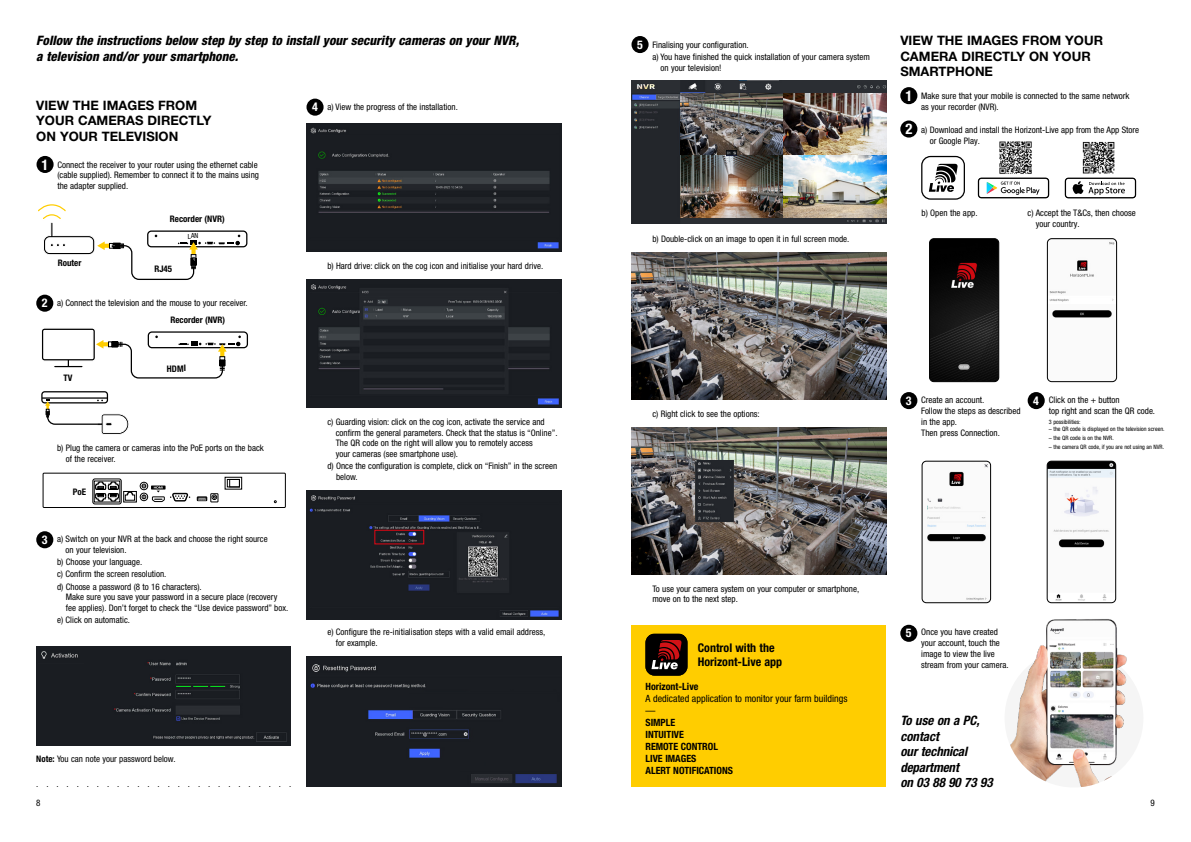
<style>
.page{position:relative;width:1191px;height:842px;background:#fff}
.page>*{position:absolute;margin:0;border:0;box-sizing:border-box;transform-origin:0 0}
.t1{font:italic 800 condensed 13px/15.6px "Helvetica Neue LT Pro";color:#000}
.t2{font:700 13px/15.6px "Helvetica Neue LT Pro";color:#000}
.t3{font:italic 700 condensed 13px/15.6px "Helvetica Neue LT Pro";letter-spacing:-.005em;color:#000}
.t4{font:700 condensed 12px/14.4px "Helvetica Neue LT Pro";color:#000}
.t5{font:700 condensed 12px "Helvetica Neue LT Pro";color:#fff}
.t6{font:700 condensed 10px/12px "Helvetica Neue LT Pro";color:#000}
.t7{font:condensed 10px/12px "Helvetica Neue LT Pro";color:#000}
.t8{font:condensed 9px/10.8px "Helvetica Neue LT Pro";color:#000}
.t9{font:700 condensed 9px "Helvetica Neue LT Pro";color:#000}
.t10{font:condensed 6px "Helvetica Neue LT Pro";color:#000}
.s1{font-weight:700;font-size:14.6px;color:#fff}
.s2{font-weight:700;font-size:12px;color:#fff}
.s3{font-weight:700}
</style>
<div class="page">
<div style="left:36px;top:295px;width:17px;height:17px;background:#000;border-radius:50%"></div>
<div style="left:148px;top:331px;width:100px;height:17px;border:1px solid #000;border-radius:4px"></div>
<svg style="left:41px;top:328px;width:200px;height:51px"></svg>
<div style="left:41px;top:391px;width:67px;height:12px;border:1px solid #000;border-radius:3px"></div>
<hr style="left:42px;top:397px;width:65px;height:2px;background:#000">
<svg style="left:45px;top:400px;width:84px;height:35px"></svg>
<div style="left:36px;top:531px;width:17px;height:17px;background:#000;border-radius:50%"></div>
<div style="left:306px;top:99px;width:17px;height:17px;background:#000;border-radius:50%"></div>
<div style="left:37px;top:156px;width:17px;height:17px;background:#000;border-radius:50%"></div>
<div style="left:147px;top:230px;width:100px;height:17px;border:1px solid #000;border-radius:4px"></div>
<div style="left:43px;top:473px;width:243px;height:35px;border:1px solid #000"></div>
<svg style="left:224px;top:476px;width:19px;height:14px"></svg>
<div style="left:210px;top:493px;width:8px;height:9px;border:1px solid #000"></div>
<div style="left:197px;top:496px;width:10px;height:5px;border:1px solid #000"></div>
<div style="left:92px;top:478px;width:30px;height:26px;border:1px solid #000;border-radius:2px"></div>
<svg style="left:198px;top:494px;width:19px;height:7px"></svg>
<svg style="left:93px;top:480px;width:97px;height:23px"></svg>
<img style="left:36px;top:646px;width:255px;height:99px">
<img style="left:36px;top:646px;width:47px;height:17px">
<img style="left:111px;top:730px;width:180px;height:15px">
<img style="left:306px;top:123px;width:255px;height:129px">
<img style="left:306px;top:279px;width:255px;height:129px">
<img style="left:306px;top:491px;width:255px;height:128px">
<div style="left:374px;top:530px;width:50px;height:14px;border:1px solid #e30613"></div>
<div style="left:306px;top:657px;width:255px;height:130px;background:#1a1d22"></div>
<div style="left:409px;top:693px;width:147px;height:57px;background:#1a1d22"></div>
<img style="left:460px;top:771px;width:101px;height:16px">
<img style="left:358px;top:708px;width:148px;height:57px">
<div style="left:631px;top:36px;width:17px;height:17px;background:#000;border-radius:50%"></div>
<img style="left:1004px;top:649px;width:139px;height:138px;border-radius:69px">
<img style="left:1007px;top:594px;width:134px;height:141px">
<div style="left:900px;top:87px;width:17px;height:17px;background:#000;border-radius:50%"></div>
<div style="left:900px;top:120px;width:17px;height:18px;background:#000;border-radius:50%"></div>
<div style="left:900px;top:625px;width:17px;height:17px;background:#000;border-radius:50%"></div>
<div style="left:900px;top:392px;width:17px;height:17px;background:#000;border-radius:50%"></div>
<div style="left:1027px;top:392px;width:17px;height:17px;background:#000;border-radius:50%"></div>
<img style="left:631px;top:253px;width:255px;height:147px">
<div style="left:631px;top:625px;width:255px;height:162px;background:#ffcd00"></div>
<svg style="left:645px;top:634px;width:42px;height:42px;background:#3d1c14"></svg>
<img style="left:931px;top:240px;width:67px;height:142px">
<div style="left:929px;top:238px;width:70px;height:144px;border:1px solid #000;border-radius:4px"></div>
<img style="left:1047px;top:240px;width:69px;height:142px">
<div style="left:1047px;top:238px;width:70px;height:144px;border:1px solid #000;border-radius:4px"></div>
<img style="left:923px;top:461px;width:67px;height:142px">
<div style="left:921px;top:461px;width:70px;height:142px;border:1px solid #000;border-radius:4px"></div>
<img style="left:1048px;top:461px;width:67px;height:87px">
<img style="left:1047px;top:594px;width:68px;height:9px">
<div style="left:1046px;top:461px;width:70px;height:142px;border:1px solid #000;border-radius:4px"></div>
<img style="left:631px;top:428px;width:255px;height:147px">
<img style="left:695px;top:460px;width:38px;height:61px">
<img style="left:631px;top:81px;width:255px;height:143px">
<img style="left:680px;top:94px;width:206px;height:123px">
<svg style="left:726px;top:150px;width:10px;height:5px"></svg>
<div style="left:921px;top:156px;width:44px;height:44px;border:1px solid #000;border-radius:9px"></div>
<svg style="left:928px;top:164px;width:29px;height:28px"></svg>
<svg style="left:978px;top:178px;width:71px;height:20px"></svg>
<div style="left:978px;top:178px;width:71px;height:20px;border:1px solid #000;border-radius:3px"></div>
<svg style="left:1066px;top:178px;width:70px;height:20px"></svg>
<div style="left:1064px;top:178px;width:72px;height:20px;border:1px solid #000;border-radius:3px"></div>
<img style="left:1082px;top:141px;width:33px;height:33px">
<img style="left:999px;top:141px;width:33px;height:33px">
<svg style="left:38px;top:204px;width:202px;height:76px"></svg>
<h1 class="t1" style="left:36px;top:33px;width:484px">Follow the instructions below step by step to install your security cameras on your NVR, a television and/or your smartphone.</h1>
<h1 class="t2" style="left:36px;top:97px;width:177px">VIEW THE IMAGES FROM<br>YOUR CAMERAS DIRECTLY<br>ON YOUR TELEVISION</h1>
<p class="t8" style="left:57px;top:159px;width:203px;text-indent:-16px"><span class="s1">1</span> Connect the receiver to your router using the ethernet cable (cable supplied). Remember to connect it to the mains using the adapter supplied.</p>
<p class="t9" style="left:58px;top:257px;width:25px">Router</p>
<p class="t9" style="left:170px;top:214px;width:56px">Recorder (NVR)</p>
<p class="t9" style="left:154px;top:264px;width:19px;rotate:-1deg">RJ45</p>
<p class="t8" style="left:170px;top:294px;width:79px;line-height:17px;text-indent:-128px"><span class="s2">2</span> a) Connect the television and the mouse to your receiver.<br><span class="s3">Recorder (NVR)</span></p>
<p class="t9" style="left:64px;top:372px;width:10px">TV</p>
<p class="t9" style="left:167px;top:363px;width:21px;rotate:-1deg">HDMI</p>
<p class="t8" style="left:66px;top:443px;width:200px;text-indent:-9px">b) Plug the camera or cameras into the PoE ports on the back of the receiver.</p>
<p class="t9" style="left:73px;top:486px;width:15px">PoE</p>
<h2 class="t5" style="left:42px;top:532px;width:7px">3</h2>
<p class="t8" style="left:66px;top:533px;width:203px;text-indent:-9px">a) Switch on your NVR at the back and choose the right source on your television.</p>
<p class="t8" style="left:57px;top:556px;width:146px;line-height:12.2px">b) Choose your language.<br>c) Confirm the screen resolution.<br>d) Choose a password (8 to 16 characters).</p>
<p class="t8" style="left:66px;top:592px;width:224px">Make sure you save your password in a secure place (recovery fee applies). Don’t forget to check the “Use device password” box.</p>
<p class="t8" style="left:57px;top:615px;width:74px">e) Click on automatic.</p>
<p class="t8" style="left:312px;top:101px;width:147px"><span class="s2">4</span> a) View the progress of the installation.</p>
<p class="t8" style="left:327px;top:260px;width:217px">b) Hard drive: click on the cog icon and initialise your hard drive.</p>
<p class="t8" style="left:336px;top:416px;width:223px;text-indent:-8px">c) Guarding vision: click on the cog icon, activate the service and confirm the general parameters. Check that the status is “Online”.<br>The QR code on the right will allow you to remotely access<br>your cameras (see smartphone use).</p>
<p class="t8" style="left:336px;top:461px;width:223px;text-indent:-9px">d) Once the configuration is complete, click on “Finish” in the screen below.</p>
<p class="t8" style="left:336px;top:627px;width:211px;text-indent:-9px">e) Configure the re-initialisation steps with a valid email address, for example.</p>
<p class="t8" style="left:36px;top:753px;width:141px"><span class="s3">Note:</span> You can note your password below.</p>
<p class="t8" style="left:36px;top:778px;width:256px">..........................</p>
<h2 class="t5" style="left:637px;top:37px;width:7px">5</h2>
<p class="t8" style="left:652px;top:38px;width:219px;line-height:12.2px">Finalising your configuration.<br>a) You have finished the quick installation of your camera system</p>
<p class="t8" style="left:660px;top:62px;width:63px">on your television!</p>
<p class="t8" style="left:652px;top:233px;width:199px">b) Double-click on an image to open it in full screen mode.</p>
<h1 class="t2" style="left:900px;top:33px;width:204px">VIEW THE IMAGES FROM YOUR<br>CAMERA DIRECTLY ON YOUR<br>SMARTPHONE</h1>
<p class="t8" style="left:921px;top:90px;width:210px;text-indent:-16px"><span class="s1">1</span> Make sure that your mobile is connected to the same network as your recorder (NVR).</p>
<p class="t8" style="left:929px;top:124px;width:211px;text-indent:-24px"><span class="s1">2</span> a) Download and install the Horizont-Live app from the App Store or Google Play.</p>
<p class="t8" style="left:921px;top:207px;width:57px">b) Open the app.</p>
<p class="t8" style="left:1035px;top:207px;width:101px;text-indent:-8px">c) Accept the T&amp;Cs, then choose your country.</p>
<p class="t8" style="left:652px;top:408px;width:109px">c) Right click to see the options:</p>
<p class="t8" style="left:921px;top:395px;width:101px;text-indent:-15px"><span class="s2">3</span> Create an account.<br>Follow the steps as described in the app.<br>Then press Connection.</p>
<p class="t8" style="left:1048px;top:395px;width:108px;text-indent:-16px"><span class="s2">4</span> Click on the + button<br>top right and scan the QR code.</p>
<p class="t10" style="left:1048px;top:418px;width:33px">3 possibilities:</p>
<p class="t10" style="left:1048px;top:426px;width:117px">– the QR code is displayed on the television screen.</p>
<p class="t10" style="left:1048px;top:434px;width:66px">– the QR code is on the NVR.</p>
<p class="t10" style="left:1048px;top:443px;width:117px">– the camera QR code, if you are not using an NVR.</p>
<p class="t8" style="left:652px;top:583px;width:208px">To use your camera system on your computer or smartphone, move on to the next step.</p>
<h2 class="t4" style="left:698px;top:640px;width:86px">Control with the<br>Horizont-Live app</h2>
<p class="t6" style="left:645px;top:680px;width:54px">Horizont-Live</p>
<p class="t7" style="left:645px;top:692px;width:204px">A dedicated application to monitor your farm buildings —</p>
<p class="t6" style="left:645px;top:716px;width:89px">SIMPLE<br>INTUITIVE<br>REMOTE CONTROL<br>LIVE IMAGES<br>ALERT NOTIFICATIONS</p>
<p class="t8" style="left:921px;top:627px;width:89px;text-indent:-15px"><span class="s2">5</span> Once you have created your account, touch the image to view the live stream from your camera.</p>
<h1 class="t3" style="left:900px;top:713px;width:94px">To use on a PC, contact<br>our technical department<br>on 03 88 90 73 93</h1>
<p class="t8" style="left:36px;top:797px;width:6px">8</p>
<p class="t8" style="left:1150px;top:797px;width:6px">9</p>
</div>
